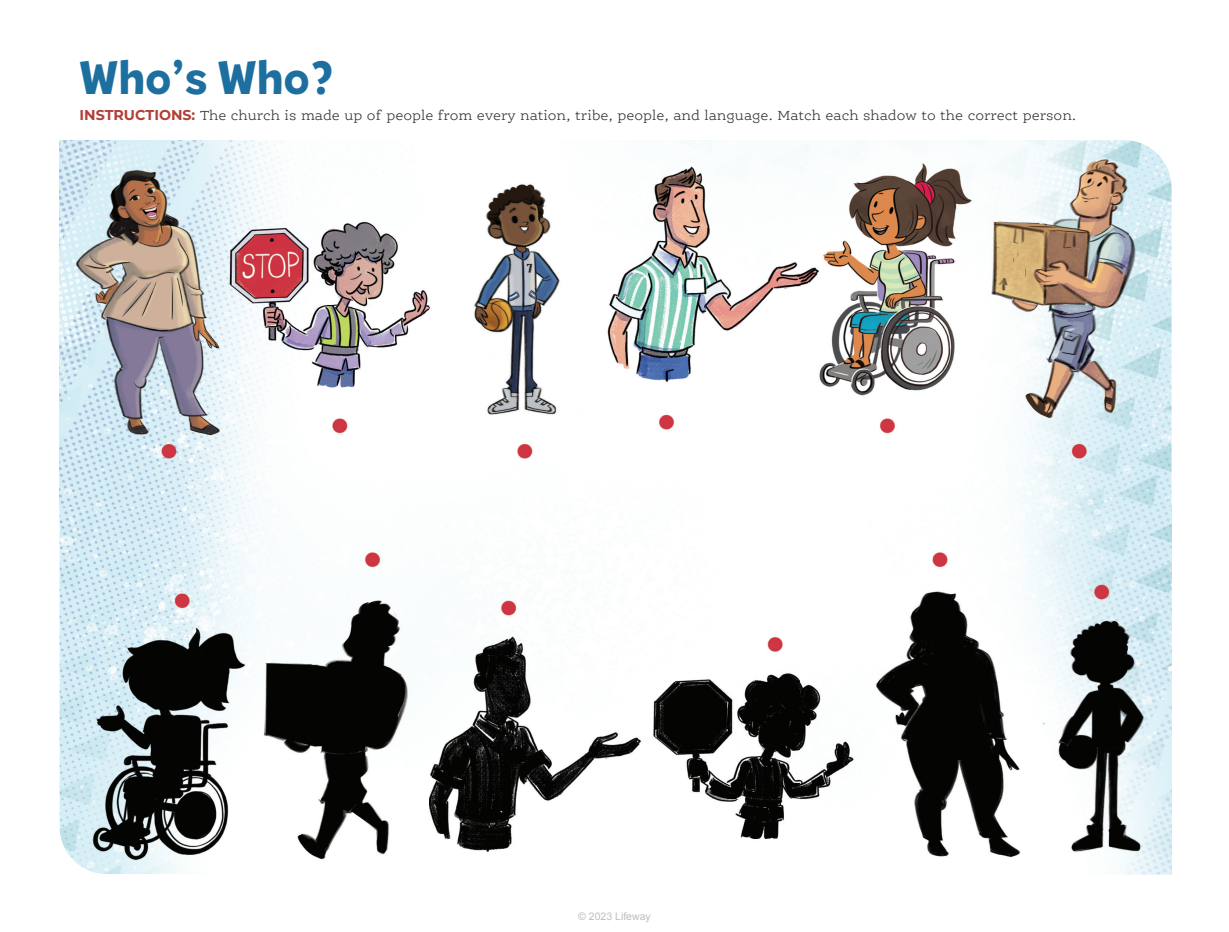
<style>
.page{position:relative;width:1229px;height:932px;background:#fff}
.page>*{position:absolute;margin:0;border:0;box-sizing:border-box;transform-origin:0 0}
.t1{font:800 48px "Tobi Pro";letter-spacing:.01em;color:#1d6f9f}
.t2{font:300 14.25px "Ernestine Pro";color:#312f30}
.t3{font:10.5px "Arial";color:#bfbfc4}
.s1{font-family:"Montserrat";font-weight:700;color:#b23e36}
</style>
<div class="page">
<img style="left:60px;top:140px;width:1111px;height:734px">
<h1 class="t1" style="left:80px;top:46px;width:256px">Who’s Who?</h1>
<p class="t2" style="left:80px;top:107px;width:998px"><span class="s1">INSTRUCTIONS:</span> The church is made up of people from every nation, tribe, people, and language. Match each shadow to the correct person.</p>
<p class="t3" style="left:578px;top:909px;width:74px">© 2023 Lifeway</p>
</div>
